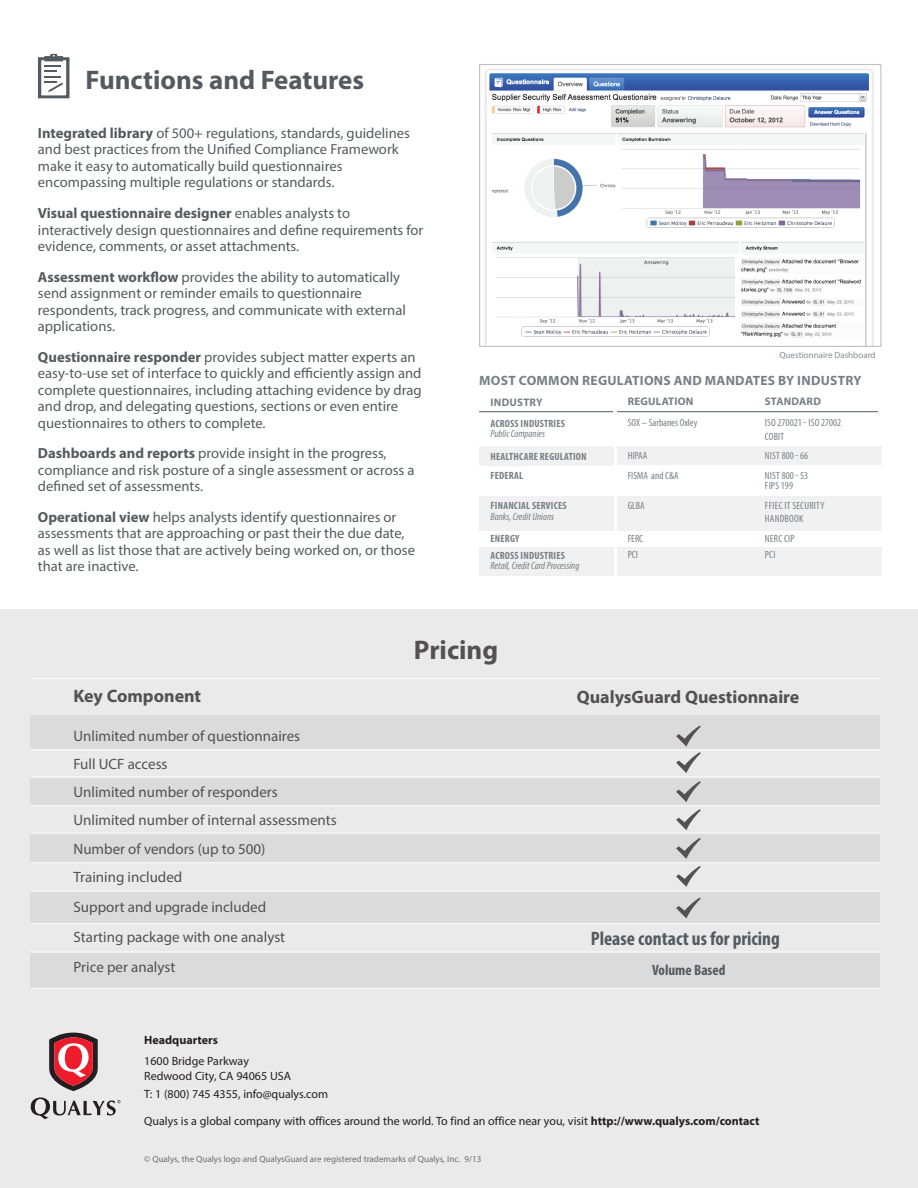
<style>
.page{position:relative;width:918px;height:1188px;background:#fff}
.page>*{position:absolute;margin:0;border:0;box-sizing:border-box;transform-origin:0 0}
.t1{font:700 27px "Myriad Pro";color:#535b60}
.t2{font:700 27px "Myriad Pro";color:#535152}
.t3{font:700 condensed 19.5px "Myriad Pro";color:#535b60}
.t4{font:700 18px "Myriad Pro";color:#535152}
.t5{font:15px/28.3px "Myriad Pro";color:#535152}
.t6{font:700 condensed 15px "Myriad Pro";color:#535b60}
.t7{font:14.7px/16.5px "Myriad Pro";color:#535b60}
.t8{font:700 13.5px "Myriad Pro";letter-spacing:.02em;color:#768087}
.t9{font:12px/15px "Myriad Pro";color:#231f20}
.t10{font:700 12px "Myriad Pro";color:#231f20}
.t11{font:700 10.95px "Myriad Pro";letter-spacing:.02em;color:#768087}
.t12{font:condensed 10.5px/19.5px "Myriad Pro";color:#768087}
.t13{font:700 condensed 10.5px/19.5px "Myriad Pro";letter-spacing:.02em;color:#768087}
.t14{font:italic condensed 10.5px "Myriad Pro";color:#768087}
.t15{font:condensed 10.5px/19.5px "Myriad Pro";letter-spacing:.02em;color:#768087}
.t16{font:9px "Myriad Pro";color:#6c6d70}
.t17{font:9px "Myriad Pro";color:#828d94}
.s1{font-weight:700}
</style>
<div class="page">
<div style="left:0;top:610px;width:918px;height:578px;background:#eaeaeb"></div>
<div style="left:31px;top:716px;width:849px;height:272px;background:#dbdbdc"></div>
<div style="left:31px;top:750px;width:849px;height:27px;background:#eaeaeb"></div>
<div style="left:31px;top:805px;width:849px;height:28px;background:#eaeaeb"></div>
<div style="left:31px;top:863px;width:849px;height:28px;background:#eaeaeb"></div>
<div style="left:31px;top:924px;width:849px;height:28px;background:#eaeaeb"></div>
<hr style="left:31px;top:750px;width:849px;height:1px;background:#fff">
<hr style="left:31px;top:678px;width:849px;height:1px;background:#fff">
<hr style="left:31px;top:988px;width:849px;height:1px;background:#fff">
<hr style="left:31px;top:805px;width:849px;height:1px;background:#fff">
<hr style="left:31px;top:862px;width:849px;height:1px;background:#fff">
<hr style="left:31px;top:923px;width:849px;height:1px;background:#fff">
<hr style="left:31px;top:777px;width:849px;height:1px;background:#fff">
<hr style="left:31px;top:833px;width:849px;height:1px;background:#fff">
<hr style="left:31px;top:891px;width:849px;height:1px;background:#fff">
<hr style="left:31px;top:952px;width:849px;height:1px;background:#fff">
<svg style="left:38px;top:54px;width:32px;height:44px"></svg>
<svg style="left:676px;top:781px;width:25px;height:21px"></svg>
<svg style="left:676px;top:838px;width:25px;height:21px"></svg>
<svg style="left:676px;top:725px;width:25px;height:48px"></svg>
<svg style="left:676px;top:809px;width:25px;height:21px"></svg>
<svg style="left:676px;top:866px;width:25px;height:21px"></svg>
<svg style="left:676px;top:897px;width:25px;height:22px"></svg>
<div style="left:479px;top:447px;width:134px;height:19px;background:#f1f1f1"></div>
<div style="left:479px;top:496px;width:134px;height:34px;background:#f1f1f1"></div>
<div style="left:479px;top:547px;width:134px;height:29px;background:#f1f1f1"></div>
<hr style="left:479px;top:411px;width:134px;height:1px;background:#535b60">
<div style="left:617px;top:446px;width:264px;height:19px;background:#f1f1f1"></div>
<div style="left:617px;top:496px;width:264px;height:34px;background:#f1f1f1"></div>
<div style="left:617px;top:547px;width:264px;height:29px;background:#f1f1f1"></div>
<hr style="left:617px;top:411px;width:261px;height:1px;background:#535b60">
<img style="left:484px;top:69px;width:390px;height:276px">
<div style="left:479px;top:64px;width:402px;height:283px;border:1px solid #c1c1c3"></div>
<svg style="left:49px;top:1033px;width:49px;height:58px"></svg>
<svg style="left:31px;top:1097px;width:90px;height:22px"></svg>
<h1 class="t1" style="left:86px;top:62px;width:280px">Functions and Features</h1>
<p class="t7" style="left:38px;top:124px;width:374px"><span class="s1">Integrated library</span> of 500+ regulations, standards, guidelines and best practices from the Unified Compliance Framework make it easy to automatically build questionnaires encompassing multiple regulations or standards.</p>
<p class="t7" style="left:38px;top:205px;width:387px"><span class="s1">Visual questionnaire designer</span> enables analysts to interactively design questionnaires and define requirements for evidence, comments, or asset attachments.</p>
<p class="t7" style="left:38px;top:268px;width:369px"><span class="s1">Assessment workflow</span> provides the ability to automatically send assignment or reminder emails to questionnaire respondents, track progress, and communicate with external applications.</p>
<p class="t7" style="left:38px;top:348px;width:385px"><span class="s1">Questionnaire responder</span> provides subject matter experts an easy-to-use set of interface to quickly and efficiently assign and complete questionnaires, including attaching evidence by drag and drop, and delegating questions, sections or even entire questionnaires to others to complete.</p>
<p class="t7" style="left:38px;top:445px;width:378px"><span class="s1">Dashboards and reports</span> provide insight in the progress, compliance and risk posture of a single assessment or across a defined set of assessments.</p>
<p class="t7" style="left:38px;top:509px;width:379px"><span class="s1">Operational view</span> helps analysts identify questionnaires or assessments that are approaching or past their the due date, as well as list those that are actively being worked on, or those that are inactive.</p>
<p class="t17" style="left:779px;top:349px;width:98px">Questionnaire Dashboard</p>
<p class="t8" style="left:479px;top:372px;width:384px">MOST COMMON REGULATIONS AND MANDATES BY INDUSTRY</p>
<p class="t11" style="left:628px;top:395px;width:67px">REGULATION</p>
<p class="t12" style="left:628px;top:413px;width:71px">SOX – Sarbanes Oxley</p>
<p class="t12" style="left:628px;top:446px;width:53px">HIPAA<br>FISMA and C&amp;A</p>
<p class="t12" style="left:628px;top:496px;width:19px">GLBA</p>
<p class="t12" style="left:628px;top:530px;width:17px;line-height:16.5px">FERC<br>PCI</p>
<p class="t11" style="left:765px;top:395px;width:58px">STANDARD</p>
<p class="t12" style="left:765px;top:416px;width:78px;line-height:13.5px">ISO 270021 - ISO 27002<br>COBIT</p>
<p class="t12" style="left:765px;top:446px;width:45px">NIST 800 - 66<br>NIST 800 - 53</p>
<p class="t15" style="left:765px;top:476px;width:61px">FIPS 199<br>FFIEC IT SECURITY</p>
<p class="t15" style="left:765px;top:509px;width:40px">HANDBOOK<br>NERC CIP</p>
<p class="t12" style="left:765px;top:545px;width:12px">PCI</p>
<p class="t11" style="left:491px;top:395px;width:54px">INDUSTRY</p>
<p class="t13" style="left:491px;top:413px;width:76px">ACROSS INDUSTRIES</p>
<p class="t14" style="left:490px;top:427px;width:56px">Public Companies</p>
<p class="t13" style="left:491px;top:446px;width:97px">HEALTHCARE REGULATION<br>FEDERAL</p>
<p class="t13" style="left:491px;top:496px;width:77px">FINANCIAL SERVICES</p>
<p class="t14" style="left:490px;top:510px;width:65px">Banks, Credit Unions</p>
<p class="t13" style="left:491px;top:530px;width:76px;line-height:16.5px">ENERGY<br>ACROSS INDUSTRIES</p>
<p class="t14" style="left:490px;top:559px;width:90px">Retail, Credit Card Processing</p>
<p class="t4" style="left:74px;top:685px;width:129px">Key Component</p>
<p class="t5" style="left:74px;top:721px;width:265px">Unlimited number of questionnaires<br>Full UCF access<br>Unlimited number of responders<br>Unlimited number of internal assessments<br>Number of vendors (up to 500)<br>Training included</p>
<p class="t5" style="left:74px;top:892px;width:213px;line-height:30px">Support and upgrade included<br>Starting package with one analyst<br>Price per analyst</p>
<h1 class="t2" style="left:414px;top:632px;width:86px">Pricing</h1>
<p class="t4" style="left:577px;top:685px;width:224px">QualysGuard Questionnaire</p>
<h2 class="t3" style="left:591px;top:927px;width:191px">Please contact us for pricing</h2>
<p class="t6" style="left:652px;top:961px;width:75px">Volume Based</p>
<p class="t10" style="left:144px;top:1032px;width:75px">Headquarters</p>
<p class="t9" style="left:144px;top:1053px;width:148px">1600 Bridge Parkway<br>Redwood City, CA 94065 USA</p>
<p class="t9" style="left:144px;top:1086px;width:185px">T: 1 (800) 745 4355, info@qualys.com</p>
<p class="t9" style="left:144px;top:1113px;width:617px">Qualys is a global company with offices around the world. To find an office near you, visit <span class="s1">http://www.qualys.com/contact</span></p>
<p class="t16" style="left:144px;top:1153px;width:339px">© Qualys, the Qualys logo and QualysGuard are registered trademarks of Qualys, Inc. 9/13</p>
</div>
